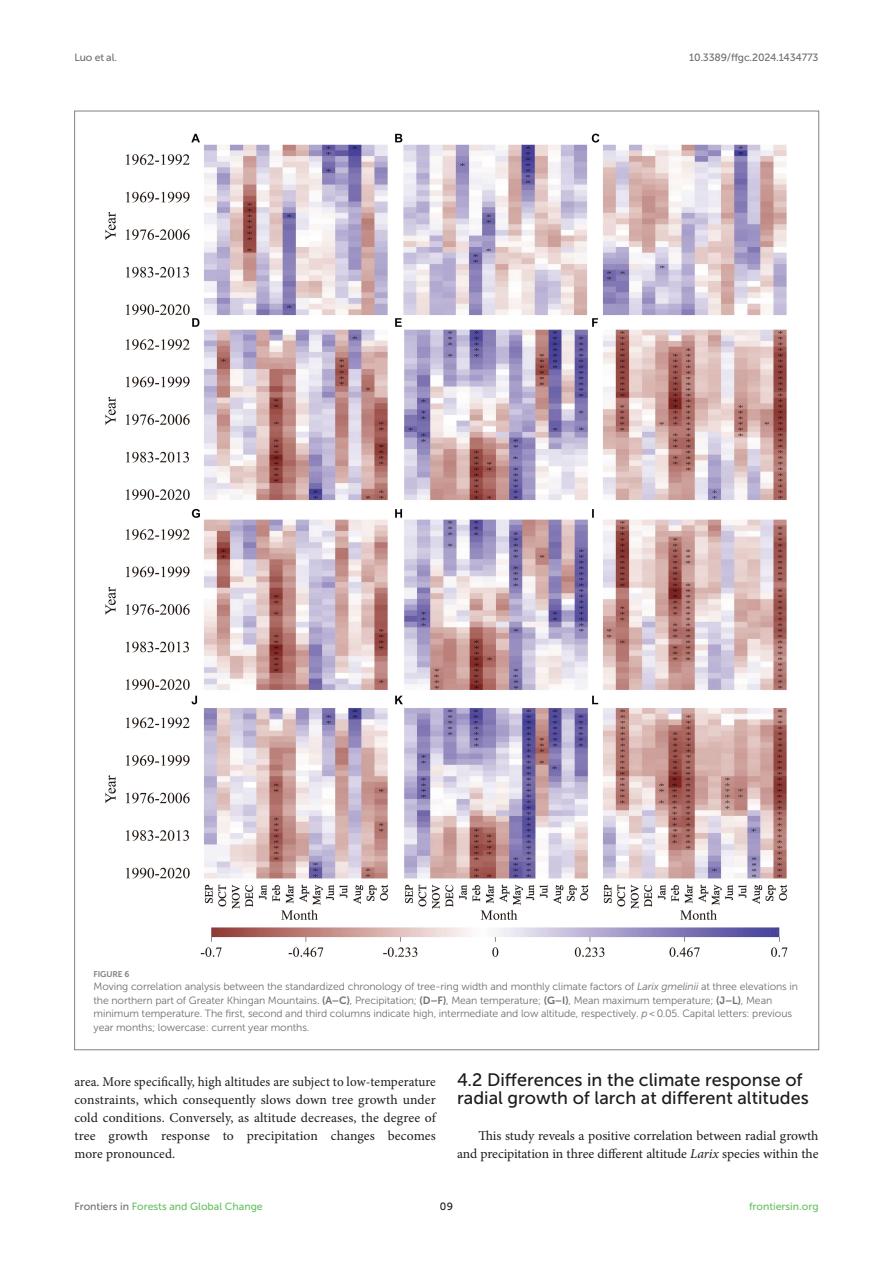
<style>
.page{position:relative;width:893px;height:1263px;background:#fff}
.page>*{position:absolute;margin:0;border:0;box-sizing:border-box;transform-origin:0 0}
.HEAD_2{font:18px/18px "Museo Sans 500";color:#1b1c1b}
.TEXT{font:13.5px/18px "Minion Pro";letter-spacing:.005em;color:#1b1c1b;text-align:justify}
.TEXT_FLUSH{font:13.5px/18px "Minion Pro";letter-spacing:-.005em;color:#1b1c1b;text-align:right}
.FIG_LEG{font:10.5px/13.5px "Museo Sans 300";letter-spacing:-.01em;color:#706f70}
.t1{font:10.5px "Museo Sans 500";color:#65c161}
.t2{font:10.5px "Museo Sans 500";letter-spacing:-.015em;color:#706f70}
.t3{font:10.5px "Museo Sans 500";color:#1b1c1b}
.FIG_HD{font:8.25px "Museo Sans 700";letter-spacing:-.01em;color:#7e7f7f}
.s1{font-style:italic}
.s2{font-family:"Museo Sans 700"}
.s3{color:#706f70}
</style>
<div class="page">
<img style="left:105px;top:133px;width:683px;height:824px">
<p class="t2" style="left:74px;top:51px;width:44px">Luo et al.</p>
<p class="t2" style="left:689px;top:51px;width:131px">10.3389/ffgc.2024.1434773</p>
<p class="FIG_HD" style="left:94px;top:969px;width:37px">FIGURE 6</p>
<p class="FIG_LEG" style="left:94px;top:980px;width:706px">Moving correlation analysis between the standardized chronology of tree-ring width and monthly climate factors of <span class="s1">Larix gmelinii</span> at three elevations in the northern part of Greater Khingan Mountains. <span class="s2">(A–C)</span>, Precipitation; <span class="s2">(D–F)</span>, Mean temperature; <span class="s2">(G–I)</span>, Mean maximum temperature; <span class="s2">(J–L)</span>, Mean minimum temperature. The first, second and third columns indicate high, intermediate and low altitude, respectively. <span class="s1">p</span> &lt; 0.05. Capital letters: previous year months; lowercase: current year months.</p>
<p class="TEXT" style="left:74px;top:1073px;width:363px">area. More specifically, high altitudes are subject to low-temperature constraints, which consequently slows down tree growth under cold conditions. Conversely, as altitude decreases, the degree of tree growth response to precipitation changes becomes more pronounced.</p>
<p class="HEAD_2" style="left:457px;top:1071px;width:353px">4.2 Differences in the climate response of radial growth of larch at different altitudes</p>
<p class="TEXT_FLUSH" style="left:457px;top:1127px;width:363px">This study reveals a positive correlation between radial growth and precipitation in three different altitude <span class="s1">Larix</span> species within the</p>
<p class="t1" style="left:74px;top:1200px;width:190px"><span class="s3">Frontiers in</span> Forests and Global Change</p>
<p class="t3" style="left:440px;top:1200px;width:15px">09</p>
<p class="t1" style="left:749px;top:1200px;width:71px">frontiersin.org</p>
</div>
